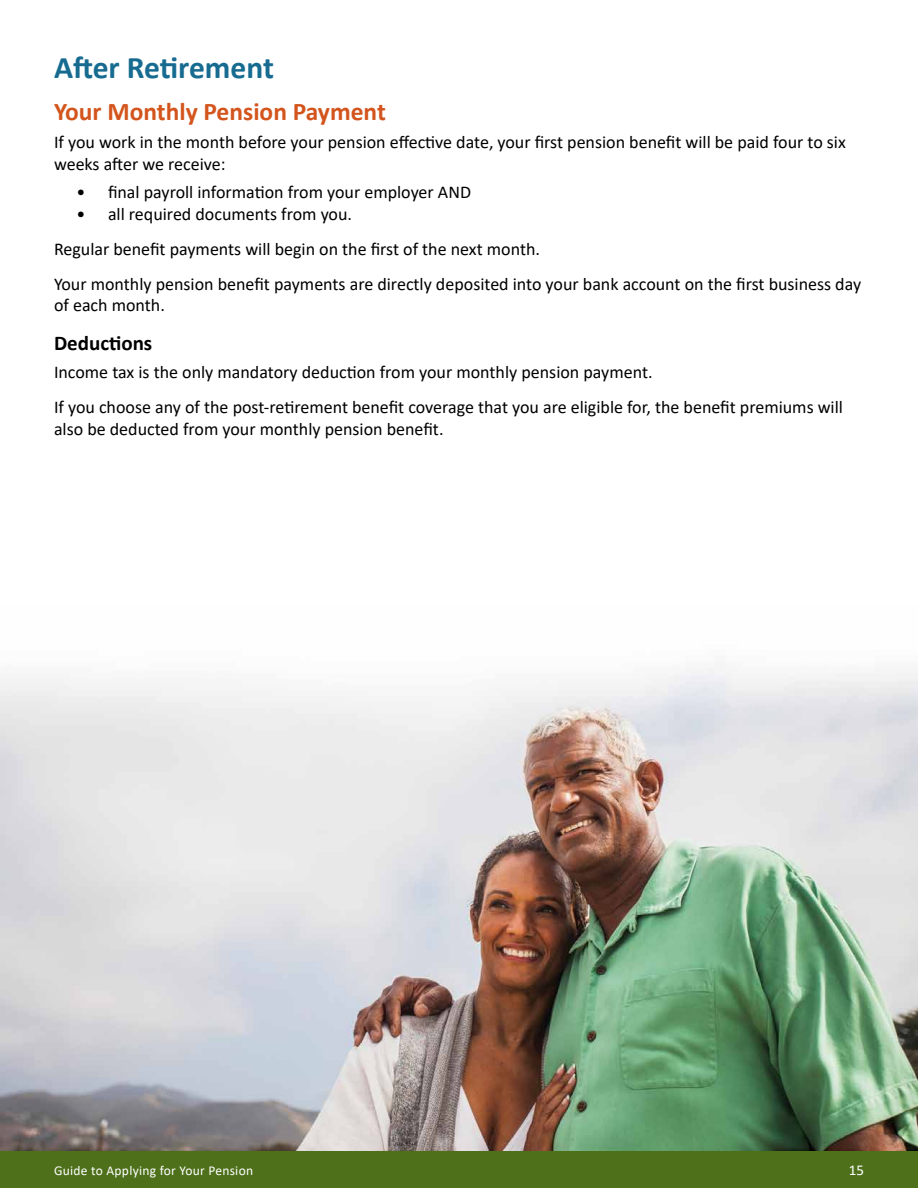
<style>
.page{position:relative;width:918px;height:1188px;background:#fff}
.page>*{position:absolute;margin:0;border:0;box-sizing:border-box;transform-origin:0 0}
.heading_1{font:700 31.5px "Calibri";color:#176b90}
.heading_2{font:700 25.5px "Calibri";color:#d3551d}
.heading_3{font:700 21px "Calibri";color:#000}
.copy{font:18px/21.6px "Calibri";color:#000}
.t1{font:15px "Calibri";color:#fff}
.t2{font:13.5px "Calibri";letter-spacing:.02em;color:#fff}
</style>
<div class="page">
<div style="left:0;top:1150px;width:918px;height:38px;background:#4e701a"></div>
<img style="left:0;top:667px;width:918px;height:483px">
<p class="heading_1" style="left:54px;top:45px;width:221px">After Retirement</p>
<p class="heading_2" style="left:54px;top:93px;width:333px">Your Monthly Pension Payment</p>
<p class="copy" style="left:54px;top:131px;width:793px">If you work in the month before your pension effective date, your first pension benefit will be paid four to six weeks after we receive:</p>
<p class="copy" style="left:76px;top:181px;width:396px">• final payroll information from your employer AND</p>
<p class="copy" style="left:76px;top:202px;width:277px">• all required documents from you.</p>
<p class="copy" style="left:54px;top:237px;width:488px">Regular benefit payments will begin on the first of the next month.</p>
<p class="copy" style="left:54px;top:272px;width:809px">Your monthly pension benefit payments are directly deposited into your bank account on the first business day of each month.</p>
<p class="heading_3" style="left:54px;top:328px;width:100px">Deductions</p>
<p class="copy" style="left:54px;top:361px;width:600px">Income tax is the only mandatory deduction from your monthly pension payment.</p>
<p class="copy" style="left:54px;top:396px;width:791px">If you choose any of the post-retirement benefit coverage that you are eligible for, the benefit premiums will also be deducted from your monthly pension benefit.</p>
<p class="t2" style="left:54px;top:1161px;width:201px">Guide to Applying for Your Pension</p>
<p class="t1" style="left:849px;top:1159px;width:17px">15</p>
</div>
